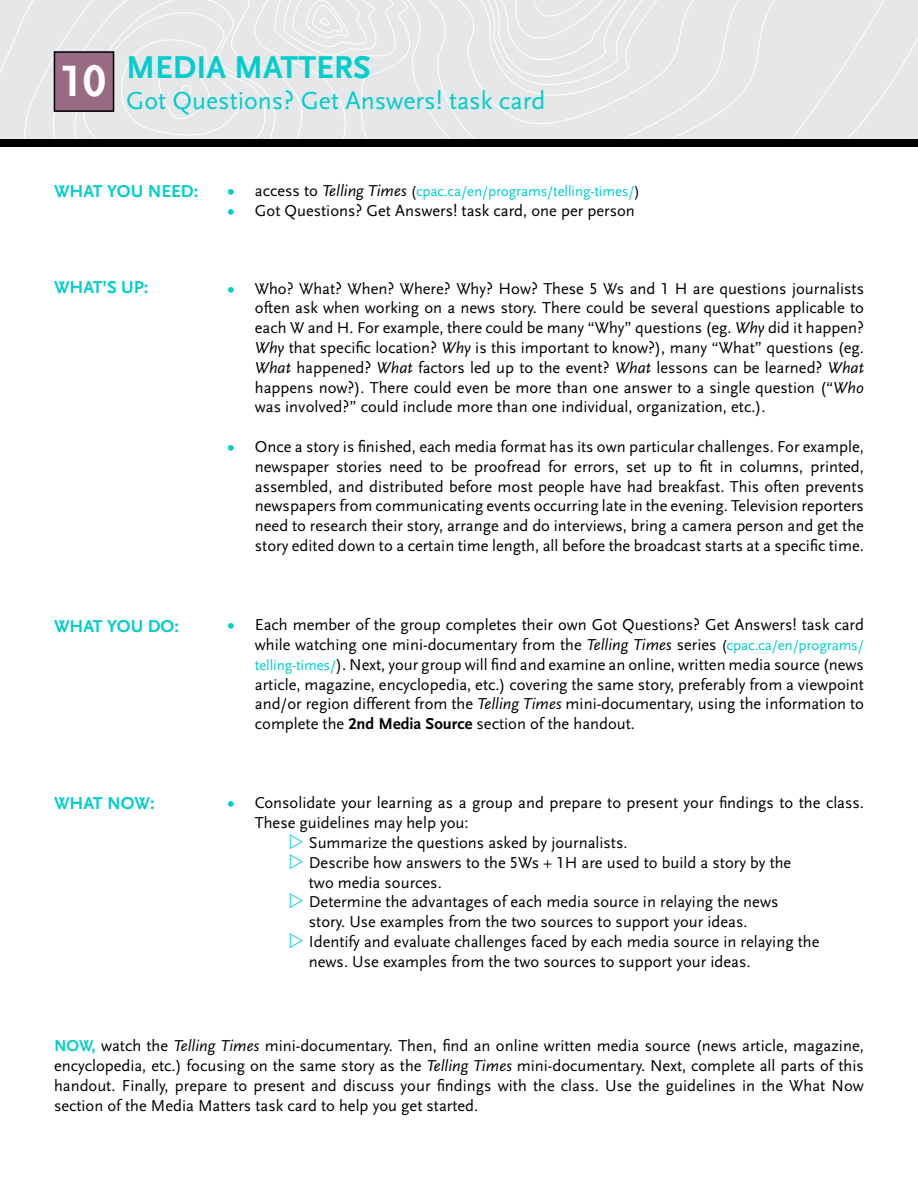
<style>
.page{position:relative;width:918px;height:1188px;background:#fff}
.page>*{position:absolute;margin:0;border:0;box-sizing:border-box;transform-origin:0 0}
.t1{font:700 33px "Scala Sans LF";color:#00cdcd}
.t2{font:25.8px "Scala Sans LF";color:#00cdcd}
.t3{font:700 18px "Scala Sans LF";color:#00cdcd}
.t4{font:16.5px/19.8px "Scala Sans LF";color:#000;text-align:justify}
.t5{font:15px "Scala Sans LF";letter-spacing:-.01em;color:#00cdcd}
.s1{font-size:45.9px;color:#fff}
.s2{font-weight:700;font-size:18px}
.s3{font-size:16.5px;color:#000}
.s4{font-style:italic;font-size:16.5px;color:#000}
.s5{color:#000}
.s6{font-weight:700;font-size:18px;color:#00cdcd}
.s7{font-style:italic}
.s8{font-size:15px}
.s9{font-size:15px;color:#00cdcd}
.s10{font-weight:700}
.s11{font-weight:700;color:#00cdcd}
</style>
<div class="page">
<div style="left:0;top:0;width:918px;height:139px;background:#e6e7e8"></div>
<div style="left:0;top:139px;width:918px;height:7px;background:#000"></div>
<div style="left:54px;top:52px;width:60px;height:59px;background:#996b82"></div>
<div style="left:54px;top:51px;width:60px;height:61px;border:2px solid #000"></div>
<h1 class="t1" style="left:60px;top:50px;width:313px"><span class="s1">10</span> MEDIA MATTERS</h1>
<h2 class="t2" style="left:126px;top:87px;width:421px">Got Questions? Get Answers! task card</h2>
<p class="t3" style="left:54px;top:182px;width:146px">WHAT YOU NEED:</p>
<p class="t5" style="left:228px;top:183px;width:414px"><span class="s2">•</span> <span class="s3">access to</span> <span class="s4">Telling Times</span> <span class="s5">(</span>cpac.ca/en/programs/telling-times/<span class="s5">)</span></p>
<p class="t4" style="left:228px;top:201px;width:409px"><span class="s6">•</span> Got Questions? Get Answers! task card, one per person</p>
<p class="t3" style="left:54px;top:277px;width:96px">WHAT’S UP:</p>
<p class="t4" style="left:255px;top:279px;width:611px;text-indent:-27px"><span class="s6">•</span> Who? What? When? Where? Why? How? These 5 Ws and 1 H are questions journalists often ask when working on a news story. There could be several questions applicable to each W and H. For example, there could be many “Why” questions (eg. <span class="s7">Why</span> did it happen?<br><span class="s7">Why</span> that specific location? <span class="s7">Why</span> is this important to know?), many “What” questions (eg.<br><span class="s7">What</span> happened? <span class="s7">What</span> factors led up to the event? <span class="s7">What</span> lessons can be learned? <span class="s7">What </span>happens now?). There could even be more than one answer to a single question (“<span class="s7">Who </span>was involved?” could include more than one individual, organization, etc.).</p>
<p class="t4" style="left:255px;top:437px;width:611px;text-indent:-27px"><span class="s6">•</span> Once a story is finished, each media format has its own particular challenges. For example, newspaper stories need to be proofread for errors, set up to fit in columns, printed, assembled, and distributed before most people have had breakfast. This often prevents newspapers from communicating events occurring late in the evening. Television reporters need to research their story, arrange and do interviews, bring a camera person and get the story edited down to a certain time length, all before the broadcast starts at a specific time.</p>
<p class="t3" style="left:54px;top:617px;width:126px">WHAT YOU DO:</p>
<p class="t4" style="left:255px;top:615px;width:611px;text-indent:-27px"><span class="s6">•</span> Each member of the group completes their own Got Questions? Get Answers! task card while watching one mini-documentary from the <span class="s7">Telling Times</span> series <span class="s8">(</span><span class="s9">cpac.ca/en/programs/ telling-times/</span>). Next, your group will find and examine an online, written media source (news article, magazine, encyclopedia, etc.) covering the same story, preferably from a viewpoint and/or region different from the <span class="s7">Telling Times</span> mini-documentary, using the information to complete the <span class="s10">2ND MEDIA SOURCE</span> section of the handout.</p>
<p class="t3" style="left:54px;top:793px;width:102px">WHAT NOW:</p>
<p class="t4" style="left:228px;top:793px;width:638px"><span class="s6">•</span> Consolidate your learning as a group and prepare to present your findings to the class.</p>
<p class="t4" style="left:255px;top:813px;width:215px">These guidelines may help you:</p>
<p class="t4" style="left:309px;top:833px;width:320px">Summarize the questions asked by journalists.</p>
<p class="t4" style="left:309px;top:853px;width:484px">Describe how answers to the 5Ws + 1H are used to build a story by the</p>
<p class="t4" style="left:309px;top:873px;width:134px">two media sources.</p>
<p class="t4" style="left:309px;top:892px;width:471px">Determine the advantages of each media source in relaying the news</p>
<p class="t4" style="left:309px;top:912px;width:440px">story. Use examples from the two sources to support your ideas.</p>
<p class="t4" style="left:309px;top:932px;width:512px">Identify and evaluate challenges faced by each media source in relaying the</p>
<p class="t4" style="left:309px;top:952px;width:443px">news. Use examples from the two sources to support your ideas.</p>
<p class="t4" style="left:54px;top:1036px;width:811px"><span class="s11">NOW,</span> watch the <span class="s7">Telling Times</span> mini-documentary. Then, find an online written media source (news article, magazine, encyclopedia, etc.) focusing on the same story as the <span class="s7">Telling Times</span> mini-documentary. Next, complete all parts of this handout. Finally, prepare to present and discuss your findings with the class. Use the guidelines in the What Now section of the Media Matters task card to help you get started.</p>
</div>
